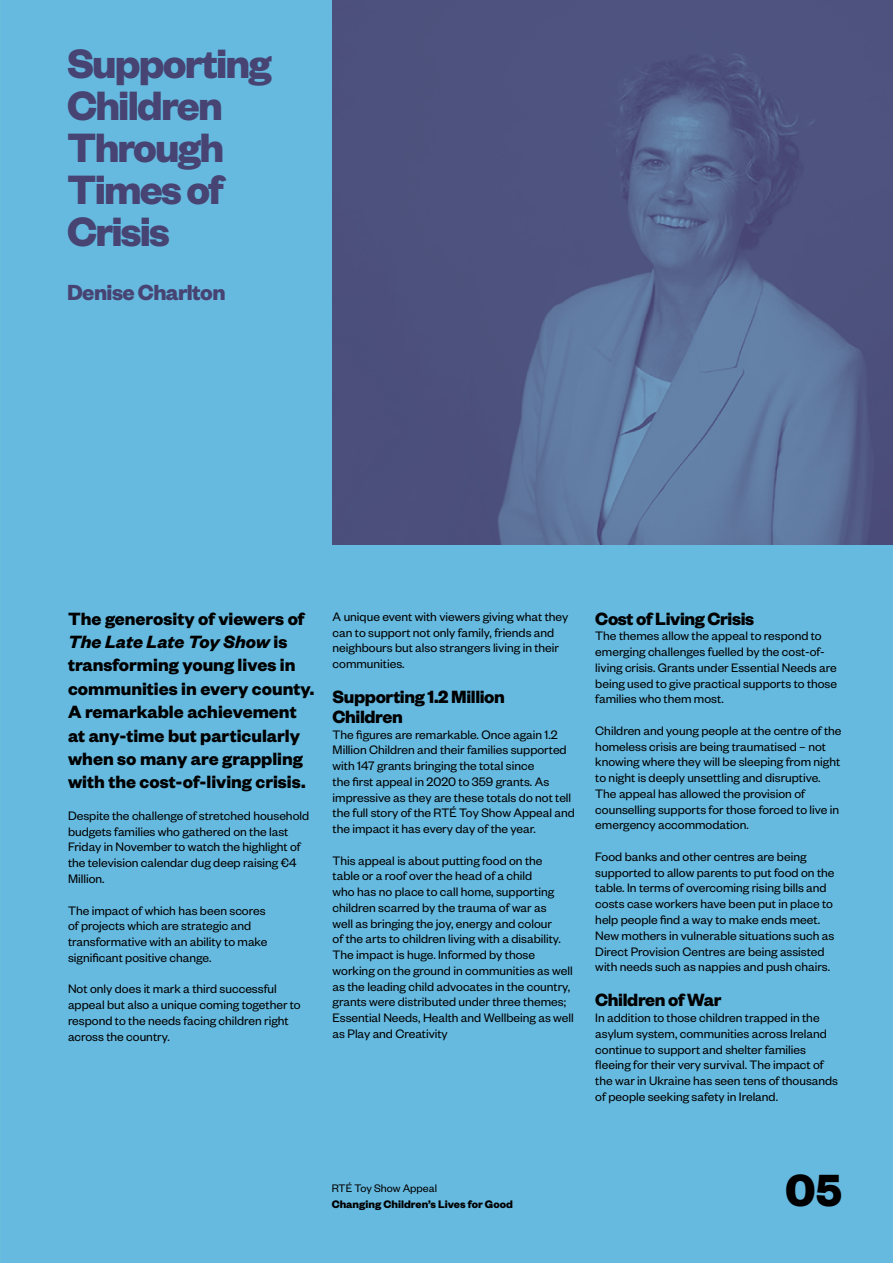
<style>
.page{position:relative;width:893px;height:1263px;background:#66bae0}
.page>*{position:absolute;margin:0;border:0;box-sizing:border-box;transform-origin:0 0}
.t1{font:700 49.5px "Founders Grotesk";color:#000}
.t2{font:700 45px/42px "Founders Grotesk";letter-spacing:-.04em;color:#474473}
.t3{font:700 24px "Founders Grotesk";letter-spacing:-.025em;color:#474473}
.t4{font:700 19.5px/23.4px "Founders Grotesk";color:#000}
.t5{font:700 19.5px/19.5px "Founders Grotesk";letter-spacing:-.02em;color:#000}
.t6{font:13.5px/15.8px "Founders Grotesk";color:#000}
.t7{font:700 12px "Founders Grotesk";color:#000}
.t8{font:12px "Founders Grotesk";color:#000}
.s1{font-style:italic}
</style>
<div class="page">
<img style="left:333px;top:0;width:560px;height:544px">
<h2 class="t2" style="left:67px;top:41px;width:206px">Supporting<br>Children<br>Through<br>Times of<br>Crisis</h2>
<h3 class="t3" style="left:67px;top:277px;width:160px">Denise Charlton</h3>
<h3 class="t4" style="left:68px;top:606px;width:248px">The generosity of viewers of<br><span class="s1">The Late Late Toy Show</span> is transforming young lives in communities in every county.<br>A remarkable achievement at any-time but particularly when so many are grappling with the cost-of-living crisis.</h3>
<p class="t6" style="left:68px;top:807px;width:243px">Despite the challenge of stretched household budgets families who gathered on the last Friday in November to watch the highlight of the television calendar dug deep raising €4<br>Million.</p>
<p class="t6" style="left:68px;top:902px;width:201px">The impact of which has been scores of projects which are strategic and transformative with an ability to make significant positive change.</p>
<p class="t6" style="left:68px;top:980px;width:234px">Not only does it mark a third successful appeal but also a unique coming together to respond to the needs facing children right across the country.</p>
<p class="t6" style="left:333px;top:608px;width:237px">A unique event with viewers giving what they can to support not only family, friends and neighbours but also strangers living in their communities.</p>
<h3 class="t5" style="left:333px;top:686px;width:174px">Supporting 1.2 Million<br>Children</h3>
<p class="t6" style="left:333px;top:726px;width:244px">The figures are remarkable. Once again 1.2<br>Million Children and their families supported with 147 grants bringing the total since<br>the first appeal in 2020 to 359 grants. As impressive as they are these totals do not tell the full story of the RTÉ Toy Show Appeal and the impact it has every day of the year.</p>
<p class="t6" style="left:333px;top:852px;width:243px">This appeal is about putting food on the<br>table or a roof over the head of a child<br>who has no place to call home, supporting children scarred by the trauma of war as<br>well as bringing the joy, energy and colour<br>of the arts to children living with a disability.<br>The impact is huge. Informed by those working on the ground in communities as well as the leading child advocates in the country, grants were distributed under three themes; Essential Needs, Health and Wellbeing as well as Play and Creativity</p>
<h3 class="t5" style="left:595px;top:608px;width:160px">Cost of Living Crisis</h3>
<p class="t6" style="left:595px;top:627px;width:243px">The themes allow the appeal to respond to emerging challenges fuelled by the cost-of&shy;living crisis. Grants under Essential Needs are being used to give practical supports to those families who them most.</p>
<p class="t6" style="left:595px;top:722px;width:248px">Children and young people at the centre of the homeless crisis are being traumatised – not knowing where they will be sleeping from night to night is deeply unsettling and disruptive.<br>The appeal has allowed the provision of counselling supports for those forced to live in emergency accommodation.</p>
<p class="t6" style="left:595px;top:848px;width:241px">Food banks and other centres are being supported to allow parents to put food on the table. In terms of overcoming rising bills and costs case workers have been put in place to help people find a way to make ends meet.<br>New mothers in vulnerable situations such as Direct Provision Centres are being assisted with needs such as nappies and push chairs.</p>
<h3 class="t5" style="left:595px;top:989px;width:128px">Children of War</h3>
<p class="t6" style="left:595px;top:1009px;width:244px">In addition to those children trapped in the asylum system, communities across Ireland continue to support and shelter families fleeing for their very survival. The impact of the war in Ukraine has seen tens of thousands of people seeking safety in Ireland.</p>
<p class="t8" style="left:332px;top:1181px;width:107px">RTÉ Toy Show Appeal</p>
<p class="t7" style="left:332px;top:1196px;width:183px">Changing Children’s Lives for Good</p>
<h1 class="t1" style="left:785px;top:1159px;width:58px">05</h1>
</div>
